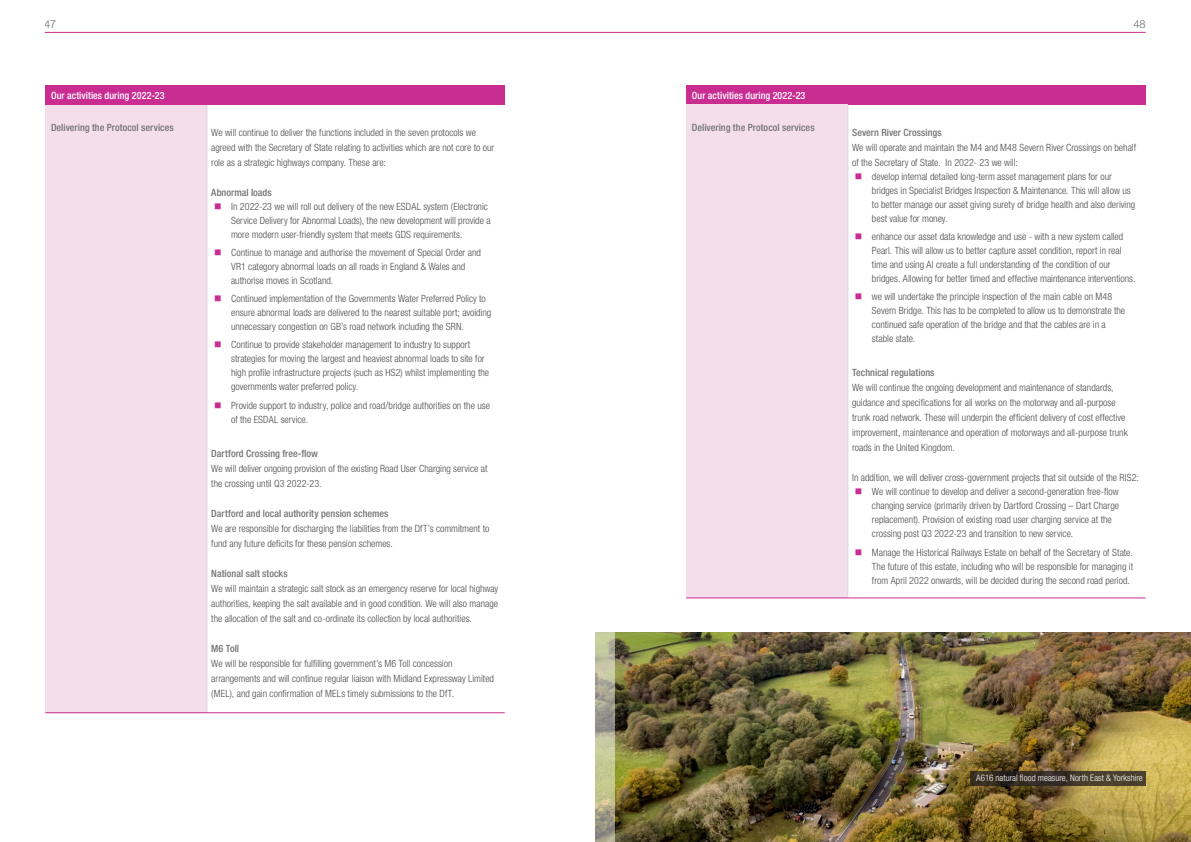
<style>
.page{position:relative;width:1191px;height:842px;background:#fff}
.page>*{position:absolute;margin:0;border:0;box-sizing:border-box;transform-origin:0 0}
.t1{font:300 11px "Helvetica Neue LT Pro";color:#4b4c4d}
.First_Level_Bulleted{font:300 condensed 10px/14px "Helvetica Neue LT Pro";color:#4b4c4d}
.Body_text_for_tables{font:300 condensed 10px/15px "Helvetica Neue LT Pro";color:#4b4c4d}
.Body_text_bold_for_t{font:500 condensed 10px "Helvetica Neue LT Pro";letter-spacing:.005em;color:#717275}
.KPI_table_text_med{font:500 condensed 10px "Helvetica Neue LT Com";letter-spacing:.01em;color:#fff}
.t2{font:300 condensed 9px "Helvetica Neue LT Com";letter-spacing:.005em;color:#fff}
</style>
<div class="page">
<img style="left:615px;top:632px;width:576px;height:210px">
<svg style="left:595px;top:632px;width:20px;height:210px;background:#b3b394"></svg>
<svg style="left:969px;top:771px;width:176px;height:14px;background:#3d3426"></svg>
<div style="left:686px;top:85px;width:459px;height:20px;background:#c92d92"></div>
<div style="left:686px;top:105px;width:162px;height:493px;background:#f4deeb"></div>
<hr style="left:847px;top:105px;width:1px;height:493px;background:#d3dbda">
<hr style="left:686px;top:598px;width:162px;height:1px;background:#c92d92">
<hr style="left:848px;top:598px;width:297px;height:1px;background:#c92d92">
<hr style="left:45px;top:32px;width:1100px;height:1px;background:#c92d92">
<div style="left:45px;top:85px;width:460px;height:20px;background:#c92d92"></div>
<div style="left:45px;top:105px;width:162px;height:608px;background:#f4deeb"></div>
<hr style="left:207px;top:105px;width:1px;height:607px;background:#d3dbda">
<hr style="left:45px;top:712px;width:162px;height:1px;background:#c92d92">
<hr style="left:207px;top:712px;width:298px;height:1px;background:#c92d92">
<p class="t1" style="left:45px;top:17px;width:13px">47</p>
<p class="KPI_table_text_med" style="left:51px;top:89px;width:115px">Our activities during 2022-23</p>
<p class="Body_text_bold_for_t" style="left:51px;top:122px;width:124px">Delivering the Protocol services</p>
<p class="Body_text_for_tables" style="left:211px;top:124px;width:284px">We will continue to deliver the functions included in the seven protocols we agreed with the Secretary of State relating to activities which are not core to our role as a strategic highways company. These are:</p>
<p class="Body_text_bold_for_t" style="left:211px;top:186px;width:62px">Abnormal loads</p>
<p class="First_Level_Bulleted" style="left:231px;top:199px;width:261px">In 2022-23 we will roll out delivery of the new ESDAL system (Electronic<br>Service Delivery for Abnormal Loads), the new development will provide a more modern user-friendly system that meets GDS requirements.</p>
<p class="First_Level_Bulleted" style="left:231px;top:245px;width:251px">Continue to manage and authorise the movement of Special Order and<br>VR1 category abnormal loads on all roads in England &amp; Wales and authorise moves in Scotland.</p>
<p class="First_Level_Bulleted" style="left:231px;top:291px;width:262px">Continued implementation of the Governments Water Preferred Policy to ensure abnormal loads are delivered to the nearest suitable port; avoiding unnecessary congestion on GB’s road network including the SRN.</p>
<p class="First_Level_Bulleted" style="left:231px;top:338px;width:259px">Continue to provide stakeholder management to industry to support strategies for moving the largest and heaviest abnormal loads to site for high profile infrastructure projects (such as HS2) whilst implementing the governments water preferred policy.</p>
<p class="First_Level_Bulleted" style="left:231px;top:398px;width:260px">Provide support to industry, police and road/bridge authorities on the use of the ESDAL service.</p>
<p class="Body_text_bold_for_t" style="left:211px;top:447px;width:108px">Dartford Crossing free-flow</p>
<p class="Body_text_for_tables" style="left:211px;top:461px;width:278px">We will deliver ongoing provision of the existing Road User Charging service at the crossing until Q3 2022-23.</p>
<p class="Body_text_bold_for_t" style="left:211px;top:507px;width:179px">Dartford and local authority pension schemes</p>
<p class="Body_text_for_tables" style="left:211px;top:521px;width:279px">We are responsible for discharging the liabilities from the DfT’s commitment to fund any future deficits for these pension schemes.</p>
<p class="Body_text_bold_for_t" style="left:211px;top:567px;width:78px">National salt stocks</p>
<p class="Body_text_for_tables" style="left:211px;top:581px;width:288px;text-align:justify">We will maintain a strategic salt stock as an emergency reserve for local highway authorities, keeping the salt available and in good condition. We will also manage the allocation of the salt and co-ordinate its collection by local authorities.</p>
<p class="Body_text_bold_for_t" style="left:211px;top:642px;width:29px">M6 Toll</p>
<p class="Body_text_for_tables" style="left:211px;top:656px;width:284px">We will be responsible for fulfilling government’s M6 Toll concession arrangements and will continue regular liaison with Midland Expressway Limited (MEL), and gain confirmation of MELs timely submissions to the DfT.</p>
<p class="t1" style="left:1133px;top:17px;width:14px">48</p>
<p class="KPI_table_text_med" style="left:692px;top:89px;width:115px">Our activities during 2022-23</p>
<p class="Body_text_bold_for_t" style="left:692px;top:122px;width:124px">Delivering the Protocol services</p>
<p class="Body_text_bold_for_t" style="left:852px;top:126px;width:91px">Severn River Crossings</p>
<p class="Body_text_for_tables" style="left:852px;top:139px;width:285px">We will operate and maintain the M4 and M48 Severn River Crossings on behalf of the Secretary of State. In 2022- 23 we will:</p>
<p class="First_Level_Bulleted" style="left:872px;top:169px;width:265px">develop internal detailed long-term asset management plans for our bridges in Specialist Bridges Inspection &amp; Maintenance. This will allow us to better manage our asset giving surety of bridge health and also deriving best value for money.</p>
<p class="First_Level_Bulleted" style="left:872px;top:229px;width:265px">enhance our asset data knowledge and use - with a new system called Pearl. This will allow us to better capture asset condition, report in real time and using AI create a full understanding of the condition of our bridges. Allowing for better timed and effective maintenance interventions.</p>
<p class="First_Level_Bulleted" style="left:872px;top:289px;width:255px">we will undertake the principle inspection of the main cable on M48<br>Severn Bridge. This has to be completed to allow us to demonstrate the continued safe operation of the bridge and that the cables are in a stable state.</p>
<p class="Body_text_bold_for_t" style="left:852px;top:367px;width:84px">Technical regulations</p>
<p class="Body_text_for_tables" style="left:852px;top:380px;width:277px">We will continue the ongoing development and maintenance of standards, guidance and specifications for all works on the motorway and all-purpose trunk road network. These will underpin the efficient delivery of cost effective improvement, maintenance and operation of motorways and all-purpose trunk roads in the United Kingdom.</p>
<p class="Body_text_for_tables" style="left:852px;top:470px;width:288px">In addition, we will deliver cross-government projects that sit outside of the RIS2:</p>
<p class="First_Level_Bulleted" style="left:872px;top:485px;width:248px">We will continue to develop and deliver a second-generation free-flow changing service (primarily driven by Dartford Crossing – Dart Charge replacement). Provision of existing road user charging service at the crossing post Q3 2022-23 and transition to new service.</p>
<p class="First_Level_Bulleted" style="left:872px;top:545px;width:263px;text-align:justify">Manage the Historical Railways Estate on behalf of the Secretary of State.<br>The future of this estate, including who will be responsible for managing it from April 2022 onwards, will be decided during the second road period.</p>
<p class="t2" style="left:976px;top:773px;width:168px">A616 natural flood measure, North East &amp; Yorkshire</p>
</div>
